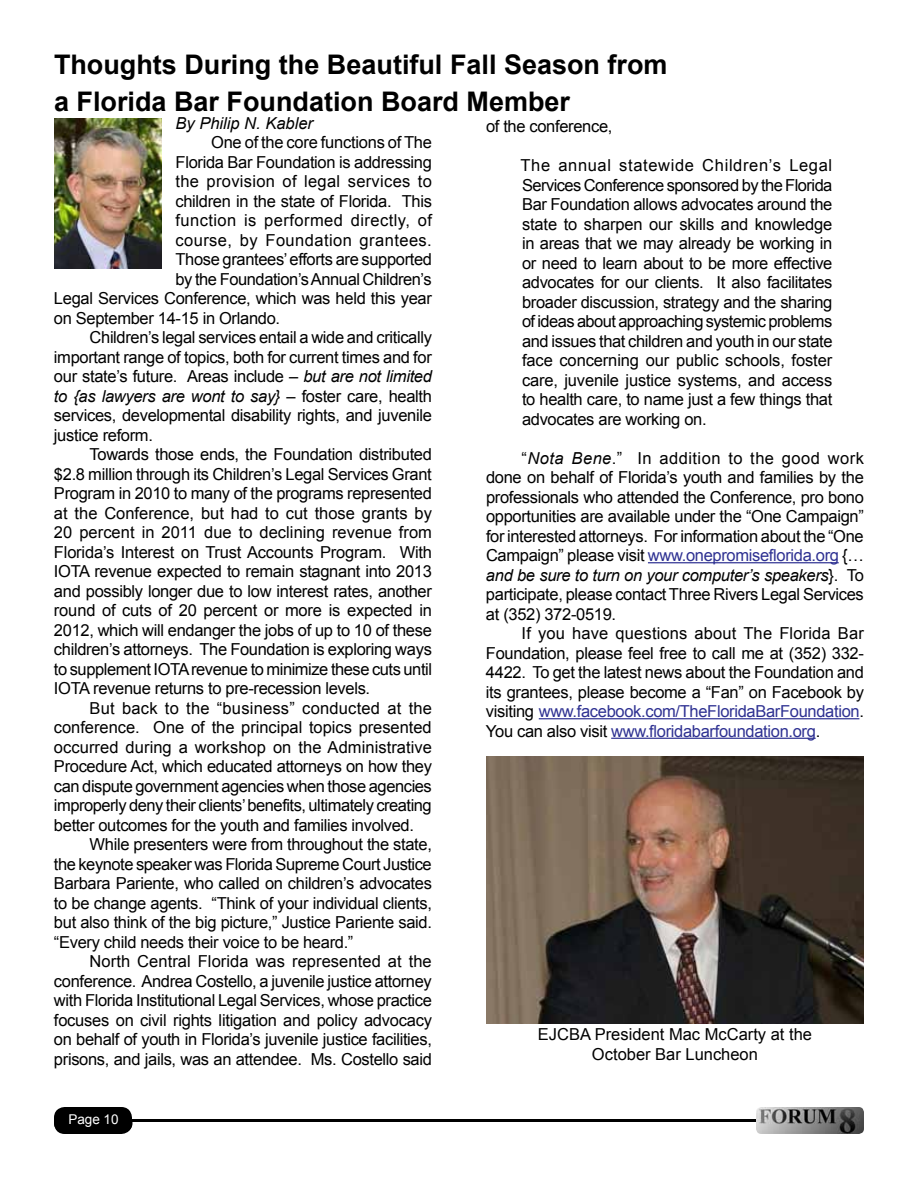
<style>
.page{position:relative;width:918px;height:1188px;background:#fff}
.page>*{position:absolute;margin:0;border:0;box-sizing:border-box;transform-origin:0 0}
.t1{font:700 27px/37.8px "Arial";color:#000}
.t2{font:16.5px/19.5px "Arial";letter-spacing:-.02em;color:#000;text-align:justify}
.t3{font:16.5px "Arial";letter-spacing:.005em;color:#000}
.t4{font:16.5px/19.8px "Arial";color:#000;text-align:center}
.t5{font:16.5px "Arial";letter-spacing:.025em;color:#000}
.t6{font:italic 16.5px "Arial";letter-spacing:-.02em;color:#000}
.t7{font:16.5px "Arial";letter-spacing:.015em;color:#000}
.t8{font:16.5px "Arial";letter-spacing:.02em;color:#000}
.t9{font:italic 16.5px "Arial";color:#000}
.t10{font:13.5px "Arial";color:#fff}
.s1{font-style:italic}
.s2{font-style:normal}
.s3{color:#2e3192}
</style>
<div class="page">
<hr style="left:81px;top:1119px;width:736px;height:3px;background:#000">
<div style="left:54px;top:1107px;width:78px;height:27px;background:#000;border-radius:11px"></div>
<div style="left:54px;top:1114px;width:79px;height:18px;background:#000;border-radius:9px"></div>
<img style="left:54px;top:118px;width:108px;height:151px">
<hr style="left:648px;top:562px;width:191px;height:1px;background:#2e3192">
<hr style="left:539px;top:718px;width:320px;height:1px;background:#2e3192">
<hr style="left:611px;top:738px;width:205px;height:1px;background:#2e3192">
<img style="left:756px;top:1107px;width:108px;height:27px">
<img style="left:486px;top:756px;width:378px;height:268px">
<h1 class="t1" style="left:54px;top:46px;width:615px">Thoughts During the Beautiful Fall Season from a Florida Bar Foundation Board Member</h1>
<p class="t9" style="left:176px;top:112px;width:139px">By Philip N. Kabler</p>
<p class="t2" style="left:211px;top:133px;width:222px">One of the core functions of The</p>
<p class="t2" style="left:176px;top:152px;width:258px">Florida Bar Foundation is addressing</p>
<p class="t8" style="left:176px;top:171px;width:258px">the provision of legal services to</p>
<p class="t2" style="left:176px;top:191px;width:258px">children in the state of Florida. This</p>
<p class="t5" style="left:176px;top:210px;width:258px">function is performed directly, of</p>
<p class="t5" style="left:176px;top:229px;width:258px">course, by Foundation grantees.</p>
<p class="t2" style="left:176px;top:250px;width:258px">Those grantees’ efforts are supported</p>
<p class="t2" style="left:176px;top:269px;width:258px">by the Foundation’s Annual Children’s</p>
<p class="t2" style="left:54px;top:289px;width:379px">Legal Services Conference, which was held this year</p>
<p class="t2" style="left:54px;top:308px;width:228px">on September 14-15 in Orlando.</p>
<p class="t2" style="left:90px;top:328px;width:344px">Children’s legal services entail a wide and critically</p>
<p class="t2" style="left:54px;top:347px;width:379px">important range of topics, both for current times and for</p>
<p class="t2" style="left:54px;top:367px;width:379px">our state’s future. Areas include – <span class="s1">but are not limited</span></p>
<p class="t6" style="left:54px;top:385px;width:379px">to {as lawyers are wont to say} <span class="s2">– foster care, health</span></p>
<p class="t2" style="left:54px;top:406px;width:379px">services, developmental disability rights, and juvenile</p>
<p class="t2" style="left:54px;top:425px;width:100px">justice reform.</p>
<p class="t2" style="left:90px;top:445px;width:344px">Towards those ends, the Foundation distributed</p>
<p class="t2" style="left:54px;top:464px;width:379px">$2.8 million through its Children’s Legal Services Grant</p>
<p class="t2" style="left:54px;top:484px;width:379px">Program in 2010 to many of the programs represented</p>
<p class="t4" style="left:54px;top:503px;width:380px">at the Conference, but had to cut those grants by</p>
<p class="t3" style="left:54px;top:522px;width:380px">20 percent in 2011 due to declining revenue from</p>
<p class="t2" style="left:54px;top:542px;width:380px">Florida’s Interest on Trust Accounts Program. With</p>
<p class="t2" style="left:54px;top:562px;width:379px">IOTA revenue expected to remain stagnant into 2013</p>
<p class="t2" style="left:54px;top:581px;width:379px">and possibly longer due to low interest rates, another</p>
<p class="t2" style="left:54px;top:601px;width:380px">round of cuts of 20 percent or more is expected in</p>
<p class="t2" style="left:54px;top:620px;width:379px">2012, which will endanger the jobs of up to 10 of these</p>
<p class="t2" style="left:54px;top:640px;width:379px">children’s attorneys. The Foundation is exploring ways</p>
<p class="t2" style="left:54px;top:659px;width:380px">to supplement IOTA revenue to minimize these cuts until</p>
<p class="t2" style="left:54px;top:679px;width:318px">IOTA revenue returns to pre-recession levels.</p>
<p class="t7" style="left:90px;top:697px;width:344px">But back to the “business” conducted at the</p>
<p class="t2" style="left:54px;top:718px;width:379px">conference. One of the principal topics presented</p>
<p class="t3" style="left:54px;top:736px;width:380px">occurred during a workshop on the Administrative</p>
<p class="t2" style="left:54px;top:757px;width:379px">Procedure Act, which educated attorneys on how they</p>
<p class="t2" style="left:54px;top:776px;width:379px">can dispute government agencies when those agencies</p>
<p class="t2" style="left:54px;top:796px;width:379px">improperly deny their clients’ benefits, ultimately creating</p>
<p class="t2" style="left:54px;top:815px;width:362px">better outcomes for the youth and families involved.</p>
<p class="t2" style="left:90px;top:835px;width:344px">While presenters were from throughout the state,</p>
<p class="t2" style="left:54px;top:854px;width:379px">the keynote speaker was Florida Supreme Court Justice</p>
<p class="t2" style="left:54px;top:874px;width:379px">Barbara Pariente, who called on children’s advocates</p>
<p class="t2" style="left:54px;top:893px;width:379px">to be change agents. “Think of your individual clients,</p>
<p class="t2" style="left:54px;top:913px;width:379px">but also think of the big picture,” Justice Pariente said.</p>
<p class="t2" style="left:54px;top:932px;width:301px">“Every child needs their voice to be heard.”</p>
<p class="t3" style="left:90px;top:951px;width:344px">North Central Florida was represented at the</p>
<p class="t2" style="left:54px;top:971px;width:379px">conference. Andrea Costello, a juvenile justice attorney</p>
<p class="t2" style="left:54px;top:991px;width:380px">with Florida Institutional Legal Services, whose practice</p>
<p class="t2" style="left:54px;top:1010px;width:379px">focuses on civil rights litigation and policy advocacy</p>
<p class="t2" style="left:54px;top:1030px;width:379px">on behalf of youth in Florida’s juvenile justice facilities,</p>
<p class="t2" style="left:54px;top:1049px;width:379px">prisons, and jails, was an attendee. Ms. Costello said</p>
<p class="t2" style="left:486px;top:117px;width:128px">of the conference,</p>
<p class="t2" style="left:521px;top:156px;width:314px">The annual statewide Children’s Legal Services Conference sponsored by the Florida Bar Foundation allows advocates around the state to sharpen our skills and knowledge in areas that we may already be working in or need to learn about to be more effective advocates for our clients. It also facilitates broader discussion, strategy and the sharing of ideas about approaching systemic problems and issues that children and youth in our state face concerning our public schools, foster care, juvenile justice systems, and access to health care, to name just a few things that advocates are working on.</p>
<p class="t2" style="left:486px;top:448px;width:380px;text-indent:36px">“<span class="s1">Nota Bene</span>.” In addition to the good work done on behalf of Florida’s youth and families by the professionals who attended the Conference, pro bono opportunities are available under the “One Campaign” for interested attorneys. For information about the “One Campaign” please visit <span class="s3">www.onepromiseflorida.org</span> {… <span class="s1">and be sure to turn on your computer’s speakers</span>}. To participate, please contact Three Rivers Legal Services at (352) 372-0519.</p>
<p class="t2" style="left:486px;top:624px;width:379px;text-indent:36px">If you have questions about The Florida Bar Foundation, please feel free to call me at (352) 332- 4422. To get the latest news about the Foundation and its grantees, please become a “Fan” on Facebook by visiting <span class="s3">www.facebook.com/TheFloridaBarFoundation</span>.<br>You can also visit <span class="s3">www.floridabarfoundation.org</span>.</p>
<p class="t4" style="left:538px;top:1024px;width:276px">EJCBA President Mac McCarty at the<br>October Bar Luncheon</p>
<p class="t10" style="left:68px;top:1110px;width:52px">Page 10</p>
</div>
